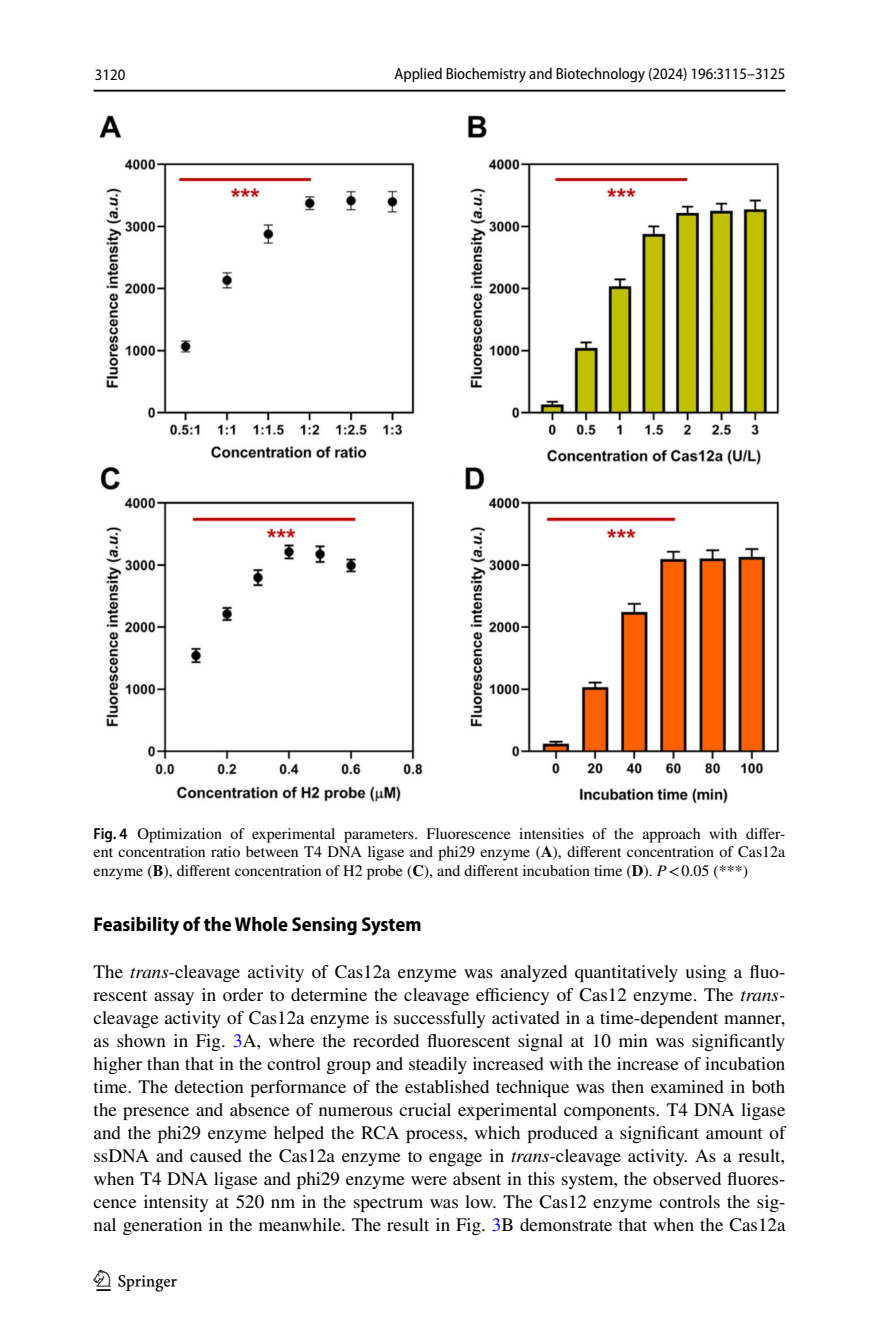
<style>
.page{position:relative;width:879px;height:1333px;background:#fff}
.page>*{position:absolute;margin:0;border:0;box-sizing:border-box;transform-origin:0 0}
.t1{font:30px "Springnew Regular 4";color:#000}
.t2{font:700 semi-condensed 20px "Myriad Pro";color:#000}
.t3{font:19px/23px "STIX";color:#000;text-align:justify}
.t4{font:16px/18.4px "STIX";color:#000;text-align:justify}
.t5{font:semi-condensed 16px "Myriad Pro";color:#000}
.s1{font-family:"Myriad Pro";font-weight:600;font-stretch:semi-condensed}
.s2{font-weight:700}
.s3{font-style:italic}
.s4{color:#00f}
</style>
<div class="page">
<hr style="left:94px;top:90px;width:691px;height:2px;background:#000">
<img style="left:99px;top:116px;width:681px;height:688px">
<p class="t5" style="left:95px;top:66px;width:32px">3120</p>
<p class="t5" style="left:394px;top:65px;width:392px">Applied Biochemistry and Biotechnology (2024) 196:3115–3125</p>
<p class="t4" style="left:94px;top:825px;width:693px"><span class="s1">Fig. 4</span> Optimization of experimental parameters. Fluorescence intensities of the approach with differ&shy;ent concentration ratio between T4 DNA ligase and phi29 enzyme (<span class="s2">A</span>), different concentration of Cas12a enzyme (<span class="s2">B</span>), different concentration of H2 probe (<span class="s2">C</span>), and different incubation time (<span class="s2">D</span>). <span class="s3">P</span>&lt;0.05 (***)</p>
<p class="t2" style="left:94px;top:913px;width:329px">Feasibility of the Whole Sensing System</p>
<p class="t3" style="left:94px;top:961px;width:693px">The <span class="s3">trans</span>-cleavage activity of Cas12a enzyme was analyzed quantitatively using a fluo&shy;rescent assay in order to determine the cleavage efficiency of Cas12 enzyme. The <span class="s3">trans&shy;</span>cleavage activity of Cas12a enzyme is successfully activated in a time-dependent manner, as shown in Fig. <span class="s4">3</span>A, where the recorded fluorescent signal at 10 min was significantly higher than that in the control group and steadily increased with the increase of incubation time. The detection performance of the established technique was then examined in both the presence and absence of numerous crucial experimental components. T4 DNA ligase and the phi29 enzyme helped the RCA process, which produced a significant amount of ssDNA and caused the Cas12a enzyme to engage in <span class="s3">trans-</span>cleavage activity. As a result, when T4 DNA ligase and phi29 enzyme were absent in this system, the observed fluores&shy;cence intensity at 520 nm in the spectrum was low. The Cas12 enzyme controls the sig&shy;nal generation in the meanwhile. The result in Fig. <span class="s4">3</span>B demonstrate that when the Cas12a</p>
<h1 class="t1" style="left:96px;top:1269px;width:83px">1 3</h1>
</div>
